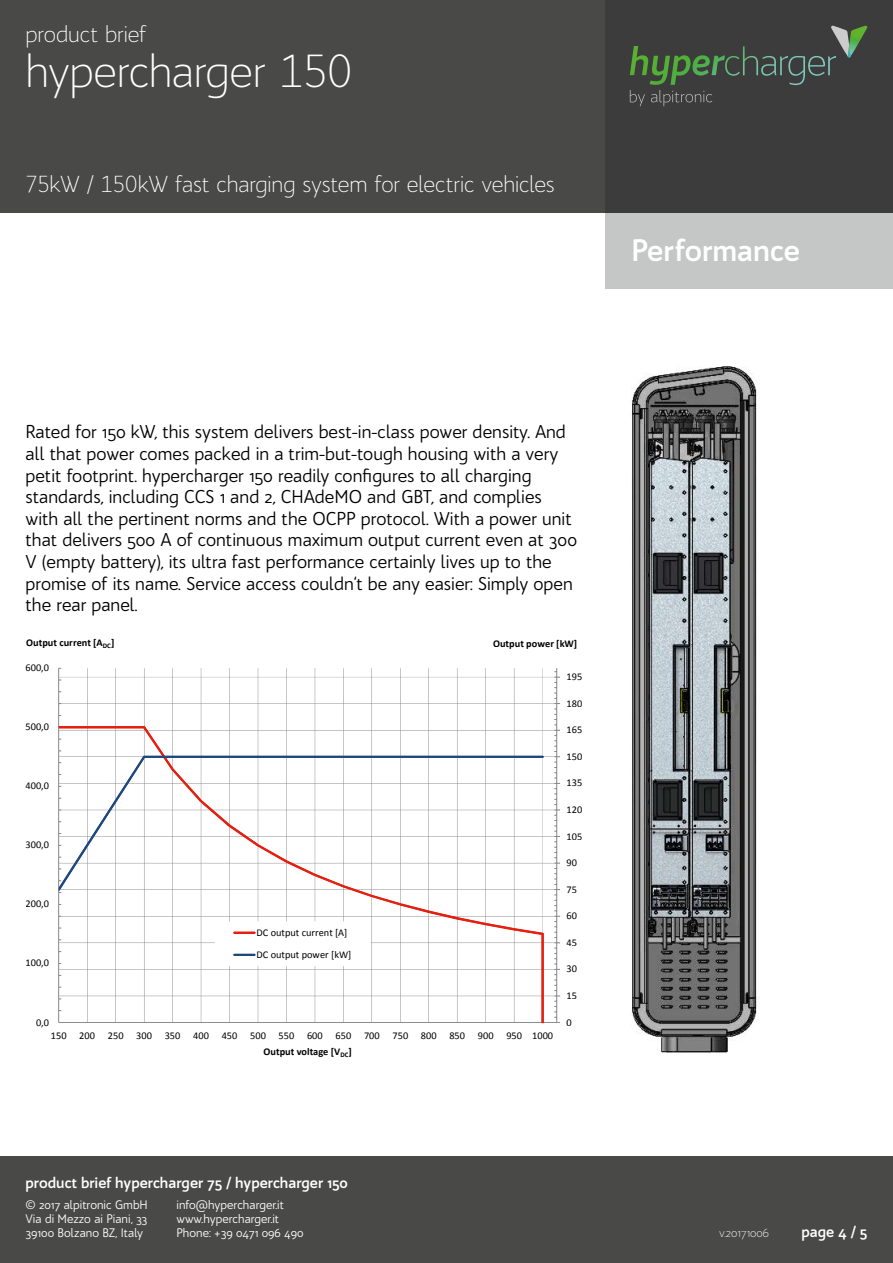
<style>
.page{position:relative;width:893px;height:1263px;background:#fff}
.page>*{position:absolute;margin:0;border:0;box-sizing:border-box;transform-origin:0 0}
.t1{font:300 45px "Bw Quinta Pro";letter-spacing:-.015em;color:#fff}
.t2{font:700 30px "Bw Quinta Pro";color:#fff}
.t3{font:300 22.5px "Bw Quinta Pro";letter-spacing:-.01em;color:#fff}
.t4{font:18px/21.6px "Bw Quinta Pro";color:#000}
.t5{font:700 15px "Bw Quinta Pro";color:#fff}
.t6{font:12px/14.4px "Bw Quinta Pro";color:#fff;text-align:justify}
.t7{font:300 12px "Bw Quinta Pro";color:#fff}
.t8{font:10.35px/15.8px "Calibri";color:#000}
.t9{font:700 10.35px "Calibri";letter-spacing:.005em;color:#000}
.s1{font-weight:700}
</style>
<div class="page">
<div style="left:0;top:0;width:893px;height:213px;background:#494948"></div>
<div style="left:0;top:1157px;width:893px;height:106px;background:#494948"></div>
<div style="left:606px;top:213px;width:287px;height:76px;background:#c5c6c6"></div>
<div style="left:606px;top:0;width:287px;height:213px;background:#3d3c3c"></div>
<svg style="left:630px;top:90px;width:15px;height:16px"></svg>
<svg style="left:651px;top:90px;width:61px;height:16px"></svg>
<img style="left:630px;top:46px;width:195px;height:39px">
<img style="left:851px;top:26px;width:16px;height:30px">
<svg style="left:831px;top:26px;width:20px;height:31px"></svg>
<svg style="left:58px;top:667px;width:503px;height:357px"></svg>
<img style="left:632px;top:366px;width:126px;height:687px">
<p class="t3" style="left:26px;top:21px;width:123px">product brief</p>
<h1 class="t1" style="left:26px;top:44px;width:328px">hypercharger 150</h1>
<p class="t3" style="left:26px;top:171px;width:531px">75kW / 150kW fast charging system for electric vehicles</p>
<h2 class="t2" style="left:631px;top:231px;width:170px">Performance</h2>
<p class="t4" style="left:26px;top:421px;width:553px">Rated for 150 kW, this system delivers best-in-class power density. And all that power comes packed in a trim-but-tough housing with a very petit footprint. hypercharger 150 readily configures to all charging standards, including CCS 1 and 2, CHAdeMO and GBT, and complies with all the pertinent norms and the OCPP protocol. With a power unit that delivers 500 A of continuous maximum output current even at 300<br>V (empty battery), its ultra fast performance certainly lives up to the promise of its name. Service access couldn‘t be any easier: Simply open the rear panel.</p>
<p class="t9" style="left:26px;top:636px;width:90px">Output current [A<sub>DC</sub>]</p>
<p class="t9" style="left:493px;top:637px;width:86px">Output power [kW]</p>
<p class="t8" style="left:25px;top:659px;width:25px">600,0</p>
<p class="t8" style="left:25px;top:718px;width:25px">500,0</p>
<p class="t8" style="left:25px;top:777px;width:25px">400,0</p>
<p class="t8" style="left:25px;top:836px;width:25px">300,0</p>
<p class="t8" style="left:25px;top:895px;width:25px">200,0</p>
<p class="t8" style="left:25px;top:955px;width:25px">100,0</p>
<p class="t8" style="left:36px;top:1014px;width:15px">0,0</p>
<p class="t8" style="left:256px;top:921px;width:97px;line-height:22.2px">DC output current [A]<br>DC output power [kW]</p>
<p class="t8" style="left:264px;top:1027px;width:291px;text-indent:-213px">150 200 250 300 350 400 450 500 550 600 650 700 750 800 850 900 950 1000<br><span class="s1">Output voltage [V</span><sub>DC</sub><span class="s1">]</span></p>
<p class="t8" style="left:566px;top:668px;width:17px">195</p>
<p class="t8" style="left:566px;top:695px;width:17px">180</p>
<p class="t8" style="left:566px;top:721px;width:17px">165</p>
<p class="t8" style="left:566px;top:748px;width:17px">150</p>
<p class="t8" style="left:566px;top:774px;width:17px">135</p>
<p class="t8" style="left:566px;top:801px;width:17px">120</p>
<p class="t8" style="left:566px;top:828px;width:17px">105</p>
<p class="t8" style="left:566px;top:854px;width:12px">90</p>
<p class="t8" style="left:566px;top:881px;width:12px">75</p>
<p class="t8" style="left:566px;top:907px;width:12px">60</p>
<p class="t8" style="left:566px;top:934px;width:12px">45</p>
<p class="t8" style="left:566px;top:960px;width:12px">30</p>
<p class="t8" style="left:566px;top:987px;width:12px">15</p>
<p class="t8" style="left:566px;top:1014px;width:7px">0</p>
<p class="t5" style="left:26px;top:1173px;width:324px">product brief hypercharger 75 / hypercharger 150</p>
<p class="t6" style="left:26px;top:1197px;width:124px">© 2017 alpitronic GmbH Via di Mezzo ai Piani, 33<br>39100 Bolzano BZ, Italy</p>
<p class="t6" style="left:176px;top:1197px;width:129px;text-align:left">info@hypercharger.it www.hypercharger.it<br>Phone: +39 0471 096 490</p>
<p class="t7" style="left:719px;top:1226px;width:51px">v.20171006</p>
<p class="t5" style="left:801px;top:1223px;width:67px">page 4 / 5</p>
</div>
